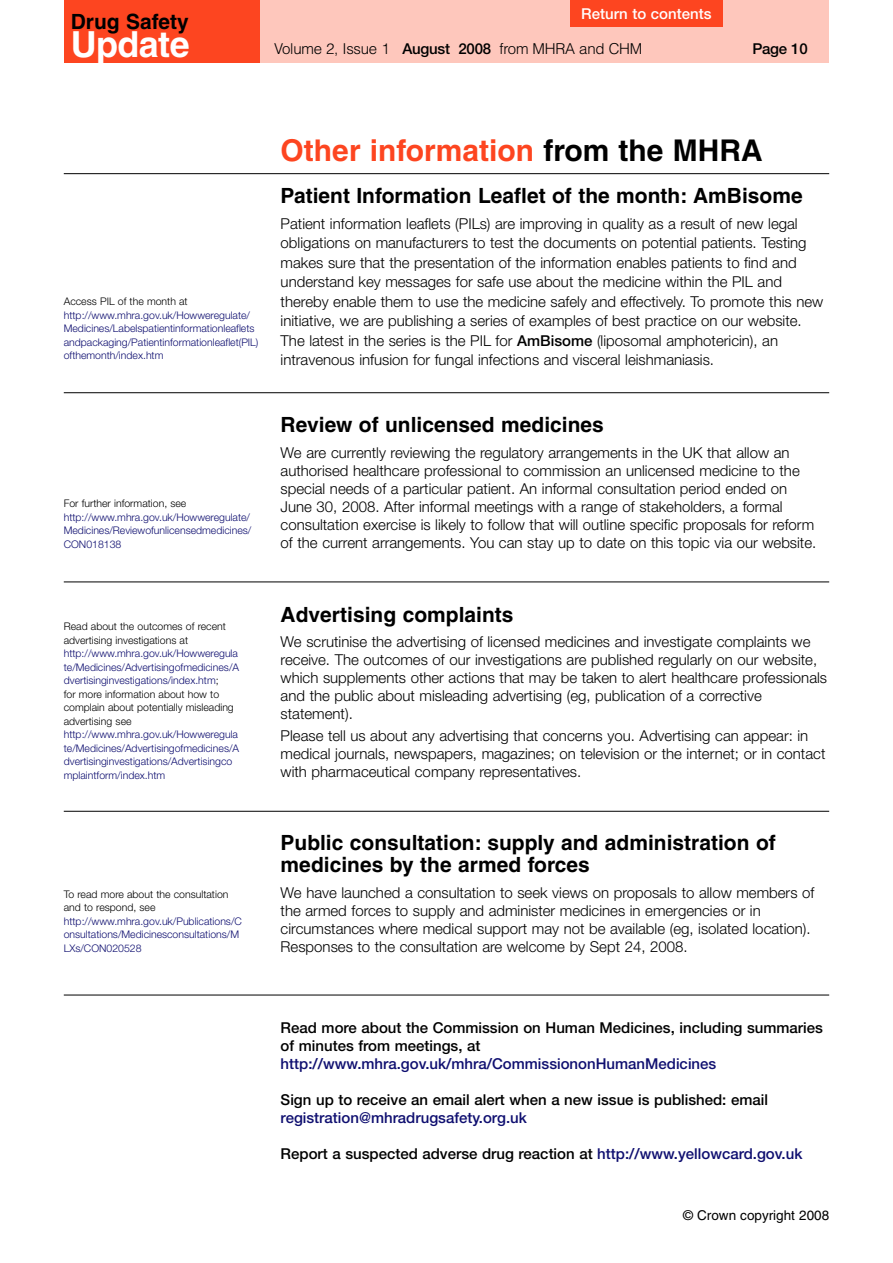
<style>
.page{position:relative;width:893px;height:1263px;background:#fff}
.page>*{position:absolute;margin:0;border:0;box-sizing:border-box;transform-origin:0 0}
.t1{font:700 36px "Helvetica";letter-spacing:-.015em;color:#fff}
.t2{font:700 30px "Helvetica";color:#fd4520}
.t3{font:700 21px/22.5px "Helvetica";color:#000}
.t4{font:300 15px/18px "Helvetica Neue";color:#000}
.t5{font:500 15px/18px "Helvetica Neue";color:#000}
.t6{font:500 15px "Helvetica Neue";color:#0f0f70}
.t7{font:300 15px "Helvetica";letter-spacing:-.015em;color:#000}
.t8{font:500 15px "Helvetica Neue";color:#fff}
.t9{font:13.5px "Helvetica";color:#000}
.t10{font:300 10.5px/13.5px "Helvetica Neue";color:#0f0f70}
.t11{font:300 10.5px/13.5px "Helvetica Neue";color:#000}
.s1{font-family:"Helvetica Neue";font-weight:500}
.s2{color:#000}
.s3{font-weight:500}
.s4{color:#0f0f70}
</style>
<div class="page">
<div style="left:259px;top:0;width:570px;height:63px;background:#fec7bc"></div>
<div style="left:64px;top:0;width:195px;height:63px;background:#fd4520"></div>
<div style="left:570px;top:0;width:152px;height:27px;background:#fd4520"></div>
<hr style="left:64px;top:581px;width:765px;height:1px;background:#000">
<hr style="left:64px;top:392px;width:765px;height:1px;background:#000">
<hr style="left:64px;top:811px;width:765px;height:1px;background:#000">
<hr style="left:64px;top:995px;width:765px;height:1px;background:#000">
<hr style="left:64px;top:173px;width:765px;height:1px;background:#000">
<h3 class="t3" style="left:71px;top:12px;width:120px">Drug Safety</h3>
<h1 class="t1" style="left:71px;top:30px;width:120px">Update</h1>
<p class="t8" style="left:581px;top:9px;width:132px">Return to contents</p>
<p class="t7" style="left:274px;top:40px;width:370px">Volume 2, Issue 1 <span class="s1">August 2008</span> from MHRA and CHM</p>
<p class="t5" style="left:752px;top:41px;width:57px">Page 10</p>
<p class="t11" style="left:64px;top:296px;width:125px">Access PIL of the month at</p>
<p class="t10" style="left:64px;top:309px;width:196px">http://www.mhra.gov.uk/Howweregulate/ Medicines/Labelspatientinformationleaflets andpackaging/Patientinformationleaflet(PIL) ofthemonth/index.htm</p>
<p class="t11" style="left:64px;top:498px;width:124px">For further information, see</p>
<p class="t10" style="left:64px;top:511px;width:189px;text-align:justify">http://www.mhra.gov.uk/Howweregulate/ Medicines/Reviewofunlicensedmedicines/ CON018138</p>
<p class="t11" style="left:64px;top:621px;width:164px">Read about the outcomes of recent advertising investigations at</p>
<p class="t10" style="left:64px;top:648px;width:177px">http://www.mhra.gov.uk/Howweregula te/Medicines/Advertisingofmedicines/A dvertisinginvestigations/index.htm<span class="s2">;<br>for more information about how to complain about potentially misleading advertising see</span></p>
<p class="t10" style="left:64px;top:729px;width:177px">http://www.mhra.gov.uk/Howweregula te/Medicines/Advertisingofmedicines/A dvertisinginvestigations/Advertisingco mplaintform/index.htm</p>
<p class="t11" style="left:64px;top:888px;width:166px">To read more about the consultation and to respond, see</p>
<p class="t10" style="left:64px;top:915px;width:180px">http://www.mhra.gov.uk/Publications/C onsultations/Medicinesconsultations/M<br>LXs/CON020528</p>
<h2 class="t2" style="left:281px;top:139px;width:484px">Other information <span class="s2">from the MHRA</span></h2>
<h3 class="t3" style="left:281px;top:186px;width:524px">Patient Information Leaflet of the month: AmBisome</h3>
<p class="t4" style="left:281px;top:215px;width:544px;line-height:19.5px">Patient information leaflets (PILs) are improving in quality as a result of new legal obligations on manufacturers to test the documents on potential patients. Testing makes sure that the presentation of the information enables patients to find and understand key messages for safe use about the medicine within the PIL and thereby enable them to use the medicine safely and effectively. To promote this new initiative, we are publishing a series of examples of best practice on our website.<br>The latest in the series is the PIL for <span class="s3">AmBisome</span> (liposomal amphotericin), an intravenous infusion for fungal infections and visceral leishmaniasis.</p>
<h3 class="t3" style="left:281px;top:415px;width:325px">Review of unlicensed medicines</h3>
<p class="t4" style="left:281px;top:445px;width:537px">We are currently reviewing the regulatory arrangements in the UK that allow an authorised healthcare professional to commission an unlicensed medicine to the special needs of a particular patient. An informal consultation period ended on June 30, 2008. After informal meetings with a range of stakeholders, a formal consultation exercise is likely to follow that will outline specific proposals for reform of the current arrangements. You can stay up to date on this topic via our website.</p>
<h3 class="t3" style="left:281px;top:605px;width:234px">Advertising complaints</h3>
<p class="t4" style="left:281px;top:634px;width:548px">We scrutinise the advertising of licensed medicines and investigate complaints we receive. The outcomes of our investigations are published regularly on our website, which supplements other actions that may be taken to alert healthcare professionals and the public about misleading advertising (eg, publication of a corrective statement).</p>
<p class="t4" style="left:281px;top:728px;width:546px">Please tell us about any advertising that concerns you. Advertising can appear: in medical journals, newspapers, magazines; on television or the internet; or in contact with pharmaceutical company representatives.</p>
<h3 class="t3" style="left:281px;top:833px;width:497px">Public consultation: supply and administration of medicines by the armed forces</h3>
<p class="t4" style="left:281px;top:885px;width:535px">We have launched a consultation to seek views on proposals to allow members of the armed forces to supply and administer medicines in emergencies or in circumstances where medical support may not be available (eg, isolated location).<br>Responses to the consultation are welcome by Sept 24, 2008.</p>
<p class="t5" style="left:281px;top:1020px;width:544px">Read more about the Commission on Human Medicines, including summaries of minutes from meetings, at</p>
<p class="t6" style="left:281px;top:1058px;width:437px">http://www.mhra.gov.uk/mhra/CommissiononHumanMedicines</p>
<p class="t5" style="left:281px;top:1092px;width:489px">Sign up to receive an email alert when a new issue is published: email</p>
<p class="t6" style="left:281px;top:1112px;width:248px">registration@mhradrugsafety.org.uk</p>
<p class="t5" style="left:281px;top:1146px;width:523px">Report a suspected adverse drug reaction at <span class="s4">http://www.yellowcard.gov.uk</span></p>
<p class="t9" style="left:683px;top:1211px;width:148px">© Crown copyright 2008</p>
</div>
